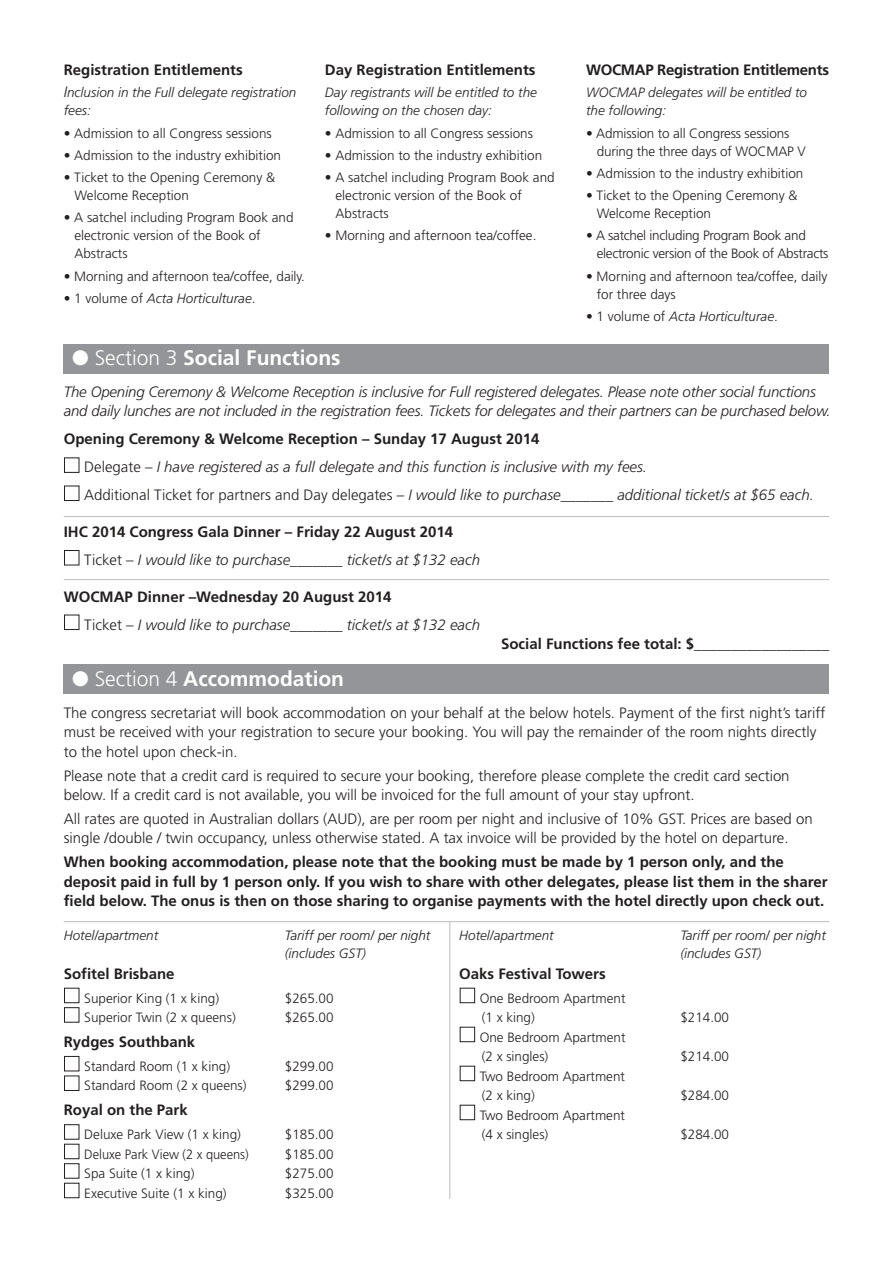
<style>
.page{position:relative;width:893px;height:1263px;background:#fff}
.page>*{position:absolute;margin:0;border:0;box-sizing:border-box;transform-origin:0 0}
.t1{font:700 21px "Frutiger";color:#fff}
.t2{font:300 15px/19.5px "Frutiger";color:#231f20}
.t3{font:700 15px/19.5px "Frutiger";color:#231f20}
.t4{font:italic 300 15px/19.5px "Frutiger";letter-spacing:-.01em;color:#231f20}
.t5{font:700 15px "Frutiger";letter-spacing:-.02em;color:#231f20}
.t6{font:300 13.5px/18px "Frutiger";color:#231f20}
.t7{font:italic 300 13.5px/18px "Frutiger";color:#231f20}
.t8{font:300 13.5px/18px "Frutiger";letter-spacing:-.02em;color:#231f20}
.t9{font:300 13.5px "Frutiger";color:#231f20;scale:.95 1}
.s1{font-size:15px}
.s2{font-style:normal}
.s3{font-weight:300}
.s4{color:#fff}
</style>
<div class="page">
<div style="left:64px;top:344px;width:765px;height:29px;background:#939598"></div>
<div style="left:64px;top:664px;width:765px;height:30px;background:#939598"></div>
<hr style="left:64px;top:516px;width:765px;height:1px;background:#bcbdc0">
<hr style="left:64px;top:579px;width:765px;height:1px;background:#bcbdc0">
<hr style="left:64px;top:921px;width:765px;height:1px;background:#bcbdc0">
<hr style="left:449px;top:922px;width:1px;height:277px;background:#bcbdc0">
<p class="t3" style="left:64px;top:61px;width:180px">Registration Entitlements</p>
<p class="t7" style="left:64px;top:85px;width:234px"><span class="s1">I</span>nclusion in the Full delegate registration fees:</p>
<p class="t6" style="left:64px;top:125px;width:210px">• Admission to all Congress sessions</p>
<p class="t6" style="left:64px;top:147px;width:219px">• Admission to the industry exhibition</p>
<p class="t6" style="left:74px;top:169px;width:202px;text-indent:-11px">• Ticket to the Opening Ceremony &amp;<br>Welcome Reception</p>
<p class="t6" style="left:74px;top:210px;width:221px;text-indent:-11px">• A satchel including Program Book and electronic version of the Book of<br>Abstracts</p>
<p class="t6" style="left:64px;top:268px;width:243px">• Morning and afternoon tea/coffee, daily.</p>
<p class="t7" style="left:64px;top:290px;width:193px"><span class="s2">• 1 volume of</span> Acta Horticulturae<span class="s2">.</span></p>
<p class="t3" style="left:325px;top:61px;width:212px">Day Registration Entitlements</p>
<p class="t7" style="left:325px;top:85px;width:213px">Day registrants will be entitled to the following on the chosen day:</p>
<p class="t6" style="left:325px;top:125px;width:210px">• Admission to all Congress sessions</p>
<p class="t6" style="left:325px;top:147px;width:219px">• Admission to the industry exhibition</p>
<p class="t6" style="left:336px;top:169px;width:221px;text-indent:-11px">• A satchel including Program Book and electronic version of the Book of<br>Abstracts</p>
<p class="t6" style="left:325px;top:228px;width:213px">• Morning and afternoon tea/coffee.</p>
<p class="t5" style="left:586px;top:64px;width:244px">WOCMAP Registration Entitlements</p>
<p class="t7" style="left:586px;top:85px;width:223px">WOCMAP delegates will be entitled to the following:</p>
<p class="t6" style="left:597px;top:125px;width:210px;text-indent:-11px">• Admission to all Congress sessions during the three days of WOCMAP V</p>
<p class="t6" style="left:586px;top:165px;width:219px">• Admission to the industry exhibition</p>
<p class="t6" style="left:597px;top:187px;width:202px;text-indent:-11px">• Ticket to the Opening Ceremony &amp;<br>Welcome Reception</p>
<p class="t8" style="left:597px;top:228px;width:233px;text-indent:-11px">• A satchel including Program Book and electronic version of the Book of Abstracts</p>
<p class="t6" style="left:597px;top:268px;width:232px;text-indent:-11px">• Morning and afternoon tea/coffee, daily for three days</p>
<p class="t7" style="left:586px;top:308px;width:193px"><span class="s2">• 1 volume of</span> Acta Horticulturae<span class="s2">.</span></p>
<h1 class="t1" style="left:72px;top:349px;width:270px">● <span class="s3">Section 3</span> Social Functions</h1>
<p class="t4" style="left:64px;top:383px;width:768px">The Opening Ceremony &amp; Welcome Reception is inclusive for Full registered delegates. Please note other social functions and daily lunches are not included in the registration fees. Tickets for delegates and their partners can be purchased below.</p>
<p class="t3" style="left:64px;top:431px;width:477px">Opening Ceremony &amp; Welcome Reception – Sunday 17 August 2014</p>
<p class="t4" style="left:64px;top:459px;width:585px"><span class="s4">■</span> <span class="s2">Delegate –</span> I have registered as a full delegate and this function is inclusive with my fees.</p>
<p class="t4" style="left:64px;top:487px;width:752px"><span class="s4">■</span> <span class="s2">Additional Ticket for partners and Day delegates –</span> I would like to purchase_______ additional ticket/s at $65 each.</p>
<p class="t3" style="left:64px;top:523px;width:391px">IHC 2014 Congress Gala Dinner – Friday 22 August 2014</p>
<p class="t4" style="left:64px;top:551px;width:418px"><span class="s4">■</span> <span class="s2">Ticket –</span> I would like to purchase_______ ticket/s at $132 each</p>
<p class="t3" style="left:64px;top:588px;width:329px">WOCMAP Dinner –Wednesday 20 August 2014</p>
<p class="t4" style="left:64px;top:616px;width:418px"><span class="s4">■</span> <span class="s2">Ticket –</span> I would like to purchase_______ ticket/s at $132 each</p>
<p class="t3" style="left:501px;top:635px;width:330px">Social Functions fee total: $__________________</p>
<h1 class="t1" style="left:72px;top:670px;width:273px">● <span class="s3">Section 4</span> Accommodation</h1>
<p class="t2" style="left:64px;top:704px;width:763px">The congress secretariat will book accommodation on your behalf at the below hotels. Payment of the first night’s tariff must be received with your registration to secure your booking. You will pay the remainder of the room nights directly to the hotel upon check-in.</p>
<p class="t2" style="left:64px;top:767px;width:727px">Please note that a credit card is required to secure your booking, therefore please complete the credit card section below. If a credit card is not available, you will be invoiced for the full amount of your stay upfront.</p>
<p class="t2" style="left:64px;top:810px;width:750px">All rates are quoted in Australian dollars (AUD), are per room per night and inclusive of 10% GST. Prices are based on single /double / twin occupancy, unless otherwise stated. A tax invoice will be provided by the hotel on departure.</p>
<p class="t3" style="left:64px;top:853px;width:765px">When booking accommodation, please note that the booking must be made by 1 person only, and the deposit paid in full by 1 person only. If you wish to share with other delegates, please list them in the sharer field below. The onus is then on those sharing to organise payments with the hotel directly upon check out.</p>
<p class="t7" style="left:64px;top:927px;width:96px">Hotel/apartment</p>
<p class="t7" style="left:285px;top:927px;width:147px">Tariff per room/ per night (includes GST)</p>
<p class="t7" style="left:459px;top:927px;width:96px">Hotel/apartment</p>
<p class="t7" style="left:680px;top:927px;width:147px">Tariff per room/ per night (includes GST)</p>
<p class="t3" style="left:64px;top:965px;width:112px">Sofitel Brisbane</p>
<p class="t6" style="left:64px;top:990px;width:157px"><span class="s4">■</span> Superior King (1 x king)</p>
<p class="t6" style="left:285px;top:990px;width:50px">$265.00</p>
<p class="t6" style="left:64px;top:1009px;width:174px"><span class="s4">■</span> Superior Twin (2 x queens)</p>
<p class="t6" style="left:285px;top:1009px;width:50px">$265.00</p>
<p class="t3" style="left:64px;top:1033px;width:133px">Rydges Southbank</p>
<p class="t6" style="left:64px;top:1058px;width:168px"><span class="s4">■</span> Standard Room (1 x king)</p>
<p class="t6" style="left:285px;top:1058px;width:50px">$299.00</p>
<p class="t6" style="left:64px;top:1078px;width:184px"><span class="s4">■</span> Standard Room (2 x queens)</p>
<p class="t6" style="left:285px;top:1078px;width:50px">$299.00</p>
<p class="t3" style="left:64px;top:1101px;width:126px">Royal on the Park</p>
<p class="t6" style="left:64px;top:1126px;width:179px"><span class="s4">■</span> Deluxe Park View (1 x king)</p>
<p class="t6" style="left:285px;top:1126px;width:50px">$185.00</p>
<p class="t9" style="left:64px;top:1148px;width:196px"><span class="s4">■</span> Deluxe Park View (2 x queens)</p>
<p class="t6" style="left:285px;top:1146px;width:50px">$185.00</p>
<p class="t6" style="left:64px;top:1165px;width:132px"><span class="s4">■</span> Spa Suite (1 x king)</p>
<p class="t6" style="left:285px;top:1165px;width:50px">$275.00</p>
<p class="t6" style="left:64px;top:1185px;width:164px"><span class="s4">■</span> Executive Suite (1 x king)</p>
<p class="t6" style="left:285px;top:1185px;width:50px">$325.00</p>
<p class="t3" style="left:459px;top:965px;width:148px">Oaks Festival Towers</p>
<p class="t6" style="left:482px;top:989px;width:145px;line-height:19.5px;text-indent:-22px"><span class="s4">■</span> One Bedroom Apartment (1 x king)</p>
<p class="t6" style="left:680px;top:1009px;width:50px">$214.00</p>
<p class="t6" style="left:482px;top:1028px;width:145px;line-height:19.5px;text-indent:-22px"><span class="s4">■</span> One Bedroom Apartment (2 x singles)</p>
<p class="t6" style="left:680px;top:1048px;width:50px">$214.00</p>
<p class="t6" style="left:482px;top:1067px;width:145px;line-height:19.5px;text-indent:-22px"><span class="s4">■</span> Two Bedroom Apartment (2 x king)</p>
<p class="t6" style="left:680px;top:1087px;width:50px">$284.00</p>
<p class="t6" style="left:482px;top:1106px;width:145px;line-height:19.5px;text-indent:-22px"><span class="s4">■</span> Two Bedroom Apartment (4 x singles)</p>
<p class="t6" style="left:680px;top:1126px;width:50px">$284.00</p>
</div>
